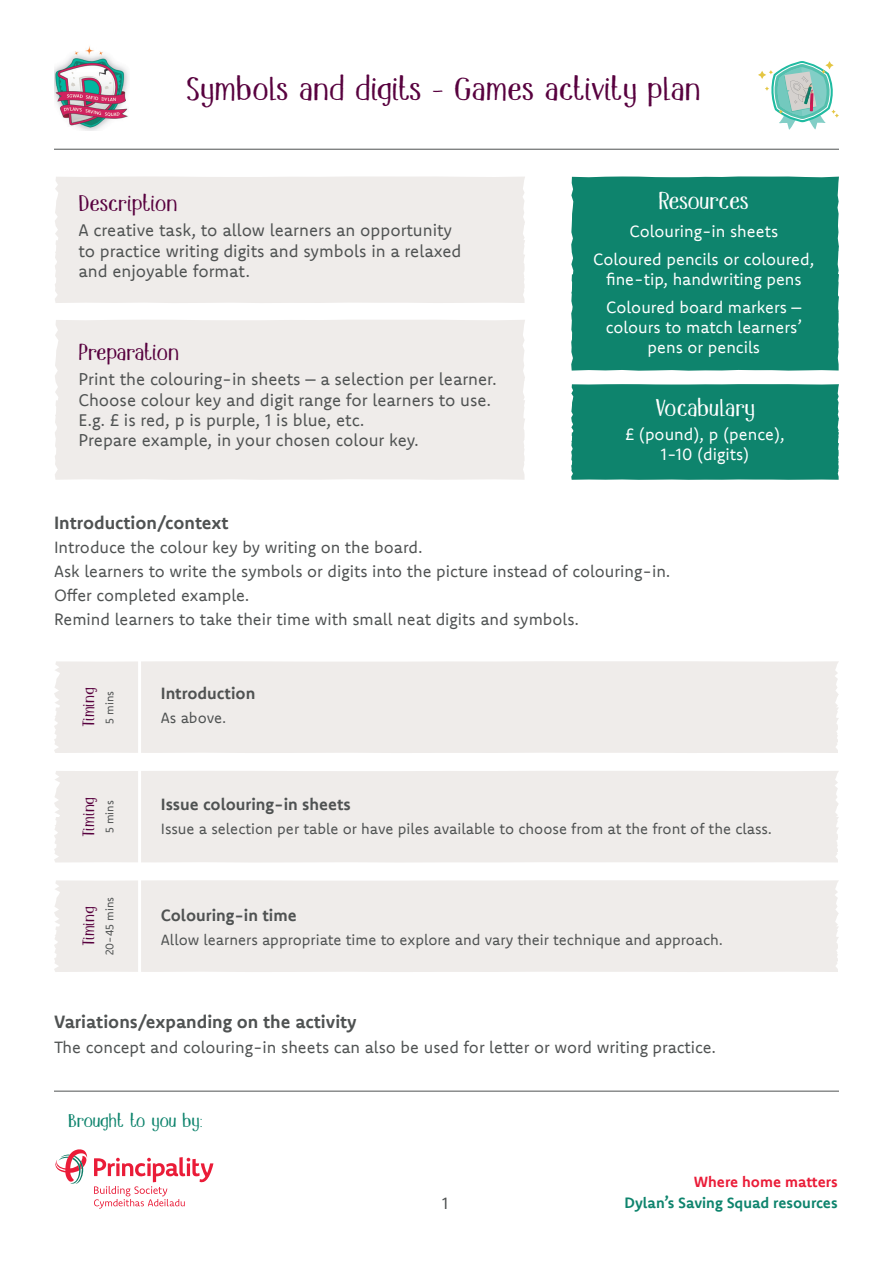
<style>
.page{position:relative;width:893px;height:1263px;background:#fff}
.page>*{position:absolute;margin:0;border:0;box-sizing:border-box;transform-origin:0 0}
.t1{font:28.5px "DK Mandolin";color:#58023f}
.t2{font:21px "DK Mandolin";letter-spacing:-.02em;color:#fff}
.t3{font:21px "DK Mandolin";letter-spacing:-.04em;color:#fff}
.t4{font:19.8px "DK Mandolin";letter-spacing:-.025em;color:#58013f}
.t5{font:700 18px "Komet";color:#4f5252}
.t6{font:16.95px/20.4px "Komet";color:#4f5252}
.t7{font:16.5px/24px "Komet";color:#4f5252}
.t8{font:16.5px/28.3px "Komet";color:#fff;text-align:center}
.t9{font:700 16.5px "Komet";color:#4f5252}
.t10{font:16.35px "DK Mandolin";letter-spacing:-.035em;color:#0e846d}
.t11{font:15px "Komet";color:#4f5252}
.t12{font:700 15px "Komet";color:#0e846d}
.t13{font:700 15px "Komet";color:#ea1c38}
.t14{font:14.1px "DK Mandolin";color:#58013f}
.t15{font:11.1px "Komet";color:#4f5252}
</style>
<div class="page">
<div style="left:55px;top:176px;width:470px;height:127px;background:#efecea"></div>
<div style="left:55px;top:320px;width:470px;height:160px;background:#efecea"></div>
<div style="left:571px;top:176px;width:268px;height:195px;background:#0e846d"></div>
<div style="left:571px;top:384px;width:268px;height:96px;background:#0e846d"></div>
<hr style="left:54px;top:149px;width:785px;height:1px;background:#4f5252">
<img style="left:54px;top:46px;width:75px;height:84px">
<hr style="left:54px;top:1091px;width:785px;height:1px;background:#4f5252">
<svg style="left:55px;top:1149px;width:158px;height:60px"></svg>
<svg style="left:758px;top:61px;width:81px;height:69px"></svg>
<div style="left:54px;top:661px;width:785px;height:92px;background:#efecea"></div>
<div style="left:54px;top:771px;width:785px;height:91px;background:#efecea"></div>
<div style="left:54px;top:880px;width:785px;height:92px;background:#efecea"></div>
<hr style="left:138px;top:655px;width:3px;height:345px;background:#fff">
<h1 class="t1" style="left:186px;top:69px;width:516px">Symbols and digits - Games activity plan</h1>
<p class="t4" style="left:78px;top:190px;width:101px">Description</p>
<p class="t6" style="left:78px;top:220px;width:385px">A creative task, to allow learners an opportunity to practice writing digits and symbols in a relaxed and enjoyable format.</p>
<p class="t4" style="left:78px;top:339px;width:102px">Preparation</p>
<p class="t6" style="left:78px;top:369px;width:420px">Print the colouring-in sheets – a selection per learner.<br>Choose colour key and digit range for learners to use.<br>E.g. £ is red, p is purple, 1 is blue, etc.<br>Prepare example, in your chosen colour key.</p>
<p class="t3" style="left:659px;top:186px;width:92px">Resources</p>
<p class="t8" style="left:593px;top:217px;width:223px">Colouring-in sheets<br>Coloured pencils or coloured,</p>
<p class="t8" style="left:606px;top:265px;width:197px;text-align:left">fine-tip, handwriting pens<br>Coloured board markers –</p>
<p class="t8" style="left:606px;top:317px;width:198px;line-height:19.8px">colours to match learners’ pens or pencils</p>
<p class="t2" style="left:655px;top:394px;width:102px">Vocabulary</p>
<p class="t8" style="left:625px;top:424px;width:161px;line-height:19.8px">£ (pound), p (pence),<br>1-10 (digits)</p>
<p class="t5" style="left:54px;top:511px;width:176px">Introduction/context</p>
<p class="t7" style="left:54px;top:535px;width:618px">Introduce the colour key by writing on the board.<br>Ask learners to write the symbols or digits into the picture instead of colouring-in.<br>Offer completed example.<br>Remind learners to take their time with small neat digits and symbols.</p>
<p class="t14" style="left:79px;top:727px;width:41px;rotate:-90deg">Timing</p>
<p class="t15" style="left:102px;top:723px;width:34px;rotate:-90deg">5 mins</p>
<p class="t9" style="left:161px;top:683px;width:96px">Introduction</p>
<p class="t11" style="left:161px;top:708px;width:67px">As above.</p>
<p class="t14" style="left:79px;top:836px;width:41px;rotate:-90deg">Timing</p>
<p class="t15" style="left:102px;top:833px;width:34px;rotate:-90deg">5 mins</p>
<p class="t9" style="left:161px;top:794px;width:191px">Issue colouring-in sheets</p>
<p class="t11" style="left:161px;top:819px;width:613px">Issue a selection per table or have piles available to choose from at the front of the class.</p>
<p class="t14" style="left:79px;top:946px;width:41px;rotate:-90deg">Timing</p>
<p class="t15" style="left:102px;top:955px;width:60px;rotate:-90deg">20-45 mins</p>
<p class="t9" style="left:161px;top:904px;width:137px">Colouring-in time</p>
<p class="t11" style="left:161px;top:930px;width:564px">Allow learners appropriate time to explore and vary their technique and approach.</p>
<p class="t5" style="left:54px;top:1010px;width:304px">Variations/expanding on the activity</p>
<p class="t7" style="left:54px;top:1035px;width:664px">The concept and colouring-in sheets can also be used for letter or word writing practice.</p>
<p class="t10" style="left:68px;top:1110px;width:136px">Brought to you by:</p>
<p class="t7" style="left:442px;top:1191px;width:8px">1</p>
<p class="t13" style="left:694px;top:1172px;width:145px">Where home matters</p>
<p class="t12" style="left:624px;top:1193px;width:215px">Dylan’s Saving Squad resources</p>
</div>
